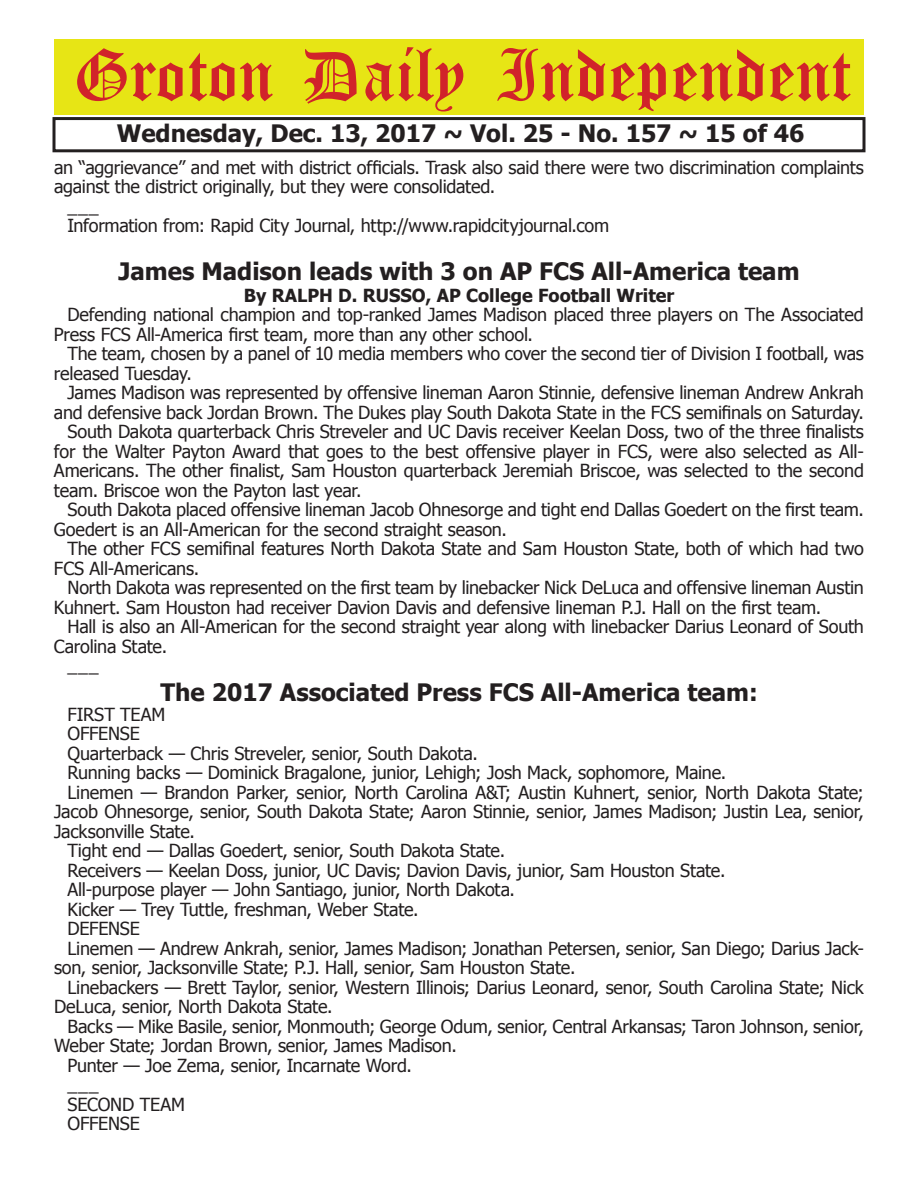
<style>
.page{position:relative;width:918px;height:1188px;background:#fff}
.page>*{position:absolute;margin:0;border:0;box-sizing:border-box;transform-origin:0 0}
.t1{font:54px "Old English Five";color:#d1232a}
.t2{font:700 24px "Tahoma";color:#231f20}
.t3{font:18px/19.5px "Tahoma";letter-spacing:-.01em;color:#231f20}
.t4{font:700 18px "Tahoma";color:#231f20}
</style>
<div class="page">
<div style="left:52px;top:117px;width:814px;height:35px;border:3px solid #231f20"></div>
<div style="left:54px;top:40px;width:810px;height:75px;background:#e7e515"></div>
<h1 class="t1" style="left:73px;top:50px;width:779px">Groton Daily Independent</h1>
<h2 class="t2" style="left:117px;top:116px;width:689px">Wednesday, Dec. 13, 2017 ~ Vol. 25 - No. 157 ~ 15 of 46</h2>
<p class="t3" style="left:54px;top:156px;width:811px">an “aggrievance” and met with district officials. Trask also said there were two discrimination complaints</p>
<p class="t3" style="left:54px;top:176px;width:443px">against the district originally, but they were consolidated.</p>
<p class="t3" style="left:68px;top:195px;width:33px">___</p>
<p class="t3" style="left:68px;top:215px;width:543px">Information from: Rapid City Journal, http://www.rapidcityjournal.com</p>
<h2 class="t2" style="left:119px;top:255px;width:683px">James Madison leads with 3 on AP FCS All-America team</h2>
<p class="t4" style="left:244px;top:283px;width:432px">By RALPH D. RUSSO, AP College Football Writer</p>
<p class="t3" style="left:54px;top:304px;width:811px;text-indent:14px">Defending national champion and top-ranked James Madison placed three players on The Associated<br>Press FCS All-America first team, more than any other school.</p>
<p class="t3" style="left:54px;top:343px;width:811px;text-indent:14px">The team, chosen by a panel of 10 media members who cover the second tier of Division I football, was released Tuesday.</p>
<p class="t3" style="left:67px;top:382px;width:798px">James Madison was represented by offensive lineman Aaron Stinnie, defensive lineman Andrew Ankrah</p>
<p class="t3" style="left:54px;top:402px;width:811px">and defensive back Jordan Brown. The Dukes play South Dakota State in the FCS semifinals on Saturday.</p>
<p class="t3" style="left:67px;top:421px;width:798px">South Dakota quarterback Chris Streveler and UC Davis receiver Keelan Doss, two of the three finalists</p>
<p class="t3" style="left:54px;top:441px;width:811px">for the Walter Payton Award that goes to the best offensive player in FCS, were also selected as All-</p>
<p class="t3" style="left:54px;top:460px;width:811px">Americans. The other finalist, Sam Houston quarterback Jeremiah Briscoe, was selected to the second</p>
<p class="t3" style="left:54px;top:480px;width:309px">team. Briscoe won the Payton last year.</p>
<p class="t3" style="left:67px;top:499px;width:798px">South Dakota placed offensive lineman Jacob Ohnesorge and tight end Dallas Goedert on the first team.</p>
<p class="t3" style="left:54px;top:519px;width:454px">Goedert is an All-American for the second straight season.</p>
<p class="t3" style="left:67px;top:538px;width:798px">The other FCS semifinal features North Dakota State and Sam Houston State, both of which had two</p>
<p class="t3" style="left:54px;top:558px;width:147px">FCS All-Americans.</p>
<p class="t3" style="left:67px;top:577px;width:798px">North Dakota was represented on the first team by linebacker Nick DeLuca and offensive lineman Austin</p>
<p class="t3" style="left:54px;top:597px;width:769px">Kuhnert. Sam Houston had receiver Davion Davis and defensive lineman P.J. Hall on the first team.</p>
<p class="t3" style="left:67px;top:616px;width:798px">Hall is also an All-American for the second straight year along with linebacker Darius Leonard of South</p>
<p class="t3" style="left:54px;top:636px;width:115px">Carolina State.</p>
<p class="t3" style="left:67px;top:655px;width:33px">___</p>
<h2 class="t2" style="left:160px;top:676px;width:599px">The 2017 Associated Press FCS All-America team:</h2>
<p class="t3" style="left:68px;top:704px;width:100px">FIRST TEAM</p>
<p class="t3" style="left:68px;top:723px;width:74px">OFFENSE</p>
<p class="t3" style="left:68px;top:743px;width:412px">Quarterback — Chris Streveler, senior, South Dakota.</p>
<p class="t3" style="left:68px;top:762px;width:660px">Running backs — Dominick Bragalone, junior, Lehigh; Josh Mack, sophomore, Maine.</p>
<p class="t3" style="left:68px;top:782px;width:798px">Linemen — Brandon Parker, senior, North Carolina A&amp;T; Austin Kuhnert, senior, North Dakota State;</p>
<p class="t3" style="left:54px;top:801px;width:811px">Jacob Ohnesorge, senior, South Dakota State; Aaron Stinnie, senior, James Madison; Justin Lea, senior,</p>
<p class="t3" style="left:54px;top:821px;width:143px">Jacksonville State.</p>
<p class="t3" style="left:68px;top:840px;width:439px">Tight end — Dallas Goedert, senior, South Dakota State.</p>
<p class="t3" style="left:68px;top:860px;width:660px">Receivers — Keelan Doss, junior, UC Davis; Davion Davis, junior, Sam Houston State.</p>
<p class="t3" style="left:68px;top:879px;width:449px">All-purpose player — John Santiago, junior, North Dakota.</p>
<p class="t3" style="left:68px;top:899px;width:353px">Kicker — Trey Tuttle, freshman, Weber State.</p>
<p class="t3" style="left:68px;top:918px;width:74px">DEFENSE</p>
<p class="t3" style="left:68px;top:938px;width:798px">Linemen — Andrew Ankrah, senior, James Madison; Jonathan Petersen, senior, San Diego; Darius Jack-</p>
<p class="t3" style="left:54px;top:957px;width:523px">son, senior, Jacksonville State; P.J. Hall, senior, Sam Houston State.</p>
<p class="t3" style="left:68px;top:977px;width:798px">Linebackers — Brett Taylor, senior, Western Illinois; Darius Leonard, senor, South Carolina State; Nick</p>
<p class="t3" style="left:54px;top:996px;width:280px">DeLuca, senior, North Dakota State.</p>
<p class="t3" style="left:68px;top:1016px;width:798px">Backs — Mike Basile, senior, Monmouth; George Odum, senior, Central Arkansas; Taron Johnson, senior,</p>
<p class="t3" style="left:54px;top:1035px;width:404px">Weber State; Jordan Brown, senior, James Madison.</p>
<p class="t3" style="left:68px;top:1055px;width:346px">Punter — Joe Zema, senior, Incarnate Word.</p>
<p class="t3" style="left:68px;top:1074px;width:33px">___</p>
<p class="t3" style="left:68px;top:1094px;width:119px">SECOND TEAM</p>
<p class="t3" style="left:68px;top:1113px;width:74px">OFFENSE</p>
</div>
